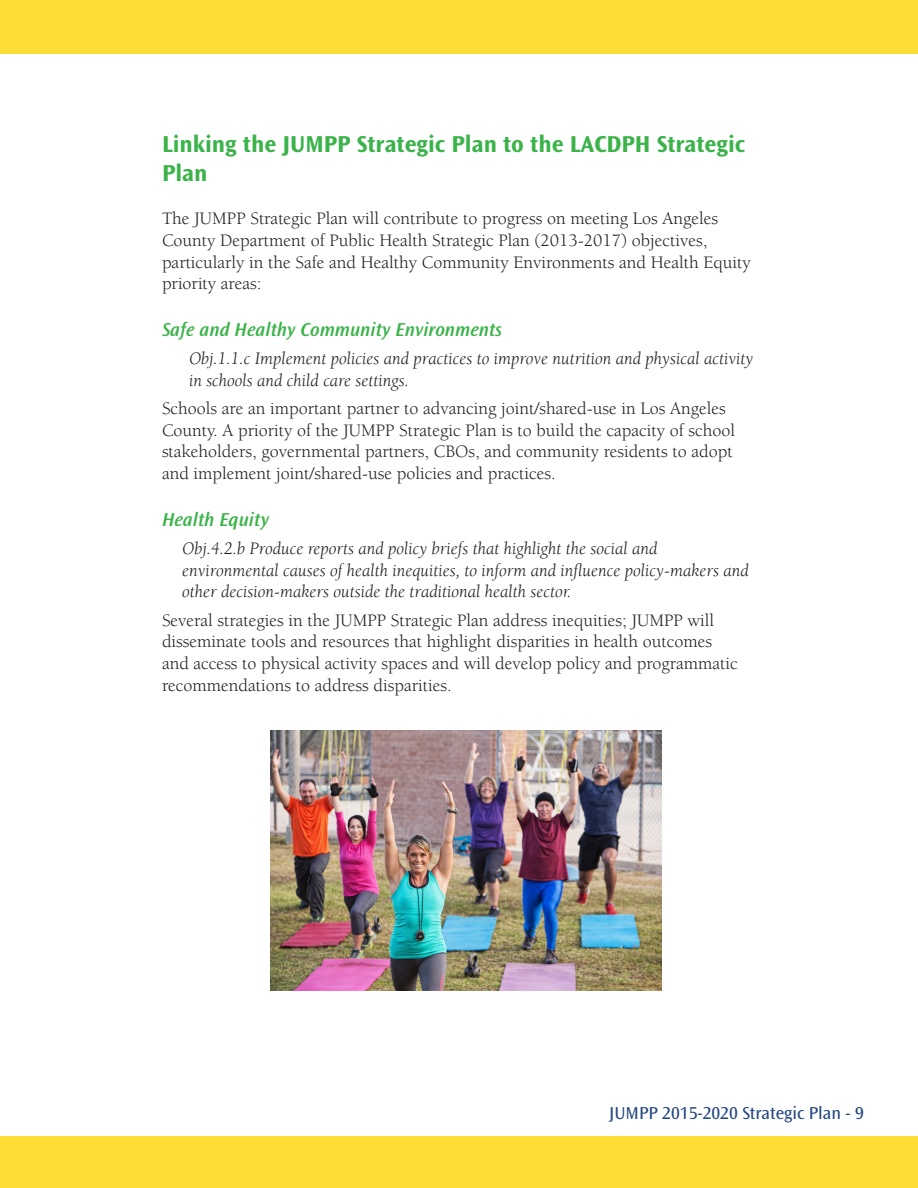
<style>
.page{position:relative;width:918px;height:1188px;background:#fff}
.page>*{position:absolute;margin:0;border:0;box-sizing:border-box;transform-origin:0 0}
.t1{font:700 24px/28.8px "Ocean Sans Std";color:#3bb34a}
.Subtitle{font:italic 600 19.5px "Ocean Sans Std";color:#3bb34a}
.Body{font:18px/21.6px "Berkeley Std";color:#231f20}
.Body-2{font:italic 18px/21.6px "Berkeley Std";color:#231f20}
.t2{font:18px "Ocean Sans Std";color:#23477f}
</style>
<div class="page">
<div style="left:0;top:1136px;width:918px;height:52px;background:#ffdd37"></div>
<div style="left:0;top:0;width:918px;height:54px;background:#ffdd37"></div>
<img style="left:271px;top:730px;width:390px;height:261px">
<p class="t1" style="left:162px;top:130px;width:585px">Linking the JUMPP Strategic Plan to the LACDPH Strategic<br>Plan</p>
<p class="Body" style="left:162px;top:208px;width:590px">The JUMPP Strategic Plan will contribute to progress on meeting Los Angeles County Department of Public Health Strategic Plan (2013-2017) objectives, particularly in the Safe and Healthy Community Environments and Health Equity priority areas:</p>
<p class="Subtitle" style="left:162px;top:319px;width:341px">Safe and Healthy Community Environments</p>
<p class="Body-2" style="left:189px;top:348px;width:566px">Obj.1.1.c Implement policies and practices to improve nutrition and physical activity in schools and child care settings.</p>
<p class="Body" style="left:162px;top:398px;width:575px">Schools are an important partner to advancing joint/shared-use in Los Angeles County. A priority of the JUMPP Strategic Plan is to build the capacity of school stakeholders, governmental partners, CBOs, and community residents to adopt and implement joint/shared-use policies and practices.</p>
<p class="Subtitle" style="left:162px;top:509px;width:109px">Health Equity</p>
<p class="Body-2" style="left:182px;top:538px;width:568px">Obj.4.2.b Produce reports and policy briefs that highlight the social and environmental causes of health inequities, to inform and influence policy-makers and other decision-makers outside the traditional health sector.</p>
<p class="Body" style="left:162px;top:610px;width:577px">Several strategies in the JUMPP Strategic Plan address inequities; JUMPP will disseminate tools and resources that highlight disparities in health outcomes and access to physical activity spaces and will develop policy and programmatic recommendations to address disparities.</p>
<p class="t2" style="left:609px;top:1103px;width:256px">JUMPP 2015-2020 Strategic Plan - 9</p>
</div>
